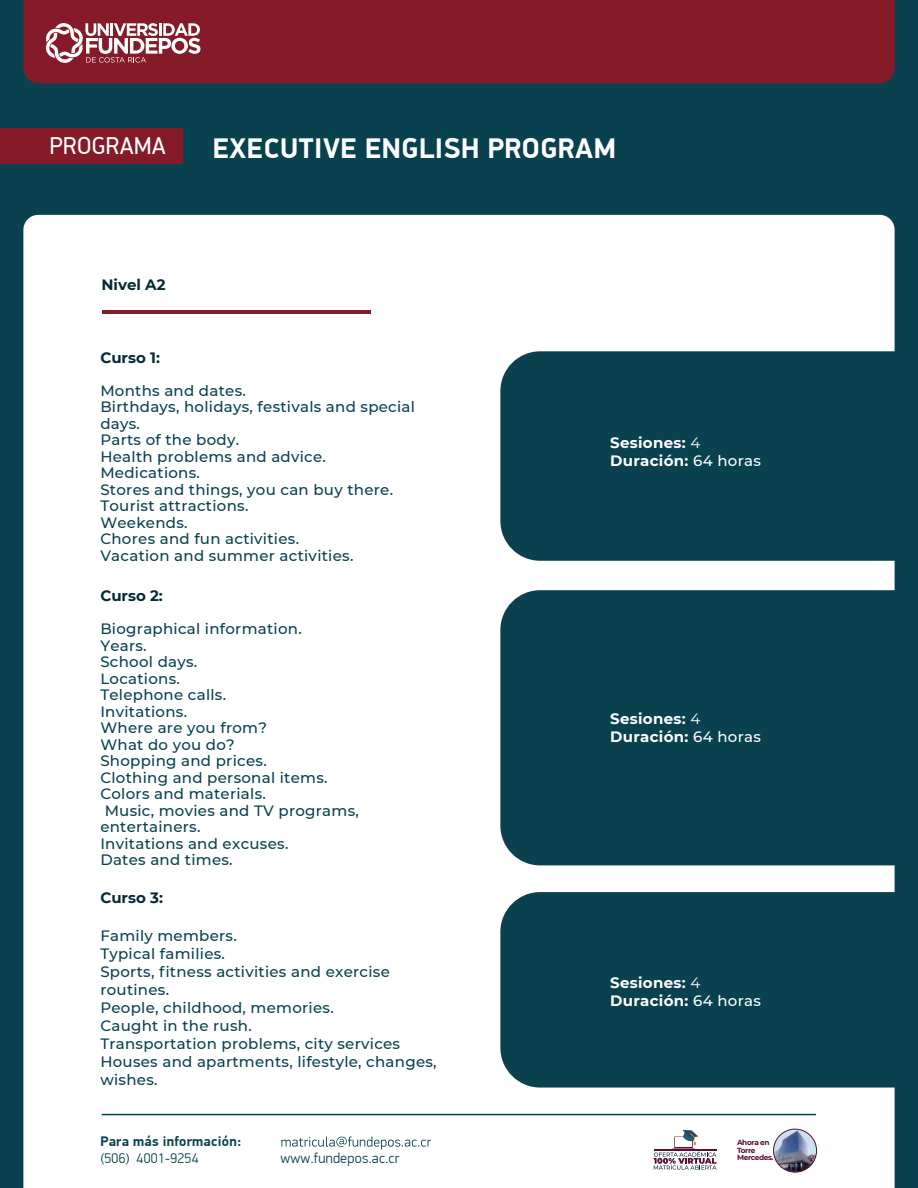
<style>
.page{position:relative;width:918px;height:1188px;background:#09414e}
.page>*{position:absolute;margin:0;border:0;box-sizing:border-box;transform-origin:0 0}
.t1{font:700 28.5px "PF Din Display Pro";letter-spacing:.02em;color:#fff}
.t2{font:24.45px "PF Din Display Pro";letter-spacing:.02em;color:#fff;scale:.95 1}
.t3{font:500 15px/16.5px "Montserrat";letter-spacing:.02em;color:#09414e}
.t4{font:700 15px/18px "Montserrat";letter-spacing:.02em;color:#fff}
.t5{font:700 15px "Montserrat";color:#062936}
.t6{font:300 14.55px "PF Din Display Pro";letter-spacing:.02em;color:#09414e}
.t7{font:700 13.95px "PF Din Display Pro";letter-spacing:.02em;color:#09414e}
.t8{font:300 13.95px "PF Din Display Pro";letter-spacing:.02em;color:#09414e}
.t9{font:700 7.35px/7.4px "Montserrat";letter-spacing:-.05em;color:#5b0d32}
.s1{font-weight:400}
.s2{font-weight:500}
</style>
<div class="page">
<div style="left:0;top:128px;width:182px;height:36px;background:#851a28"></div>
<div style="left:23px;top:215px;width:872px;height:973px;background:#fff"></div>
<hr style="left:102px;top:1114px;width:714px;height:1px;background:#04414f">
<hr style="left:654px;top:1150px;width:63px;height:1px;background:#5b0d32">
<svg style="left:654px;top:1130px;width:62px;height:40px;background:#cbc3ca"></svg>
<img style="left:774px;top:1129px;width:43px;height:43px">
<div style="left:773px;top:1129px;width:44px;height:43px;border:1px solid #5b0d32;border-radius:50%"></div>
<svg style="left:281px;top:1137px;width:150px;height:12px;background:#d0dbdd"></svg>
<hr style="left:102px;top:310px;width:268px;height:4px;background:#851a28">
<div style="left:23px;top:0;width:872px;height:83px;background:#851a28"></div>
<svg style="left:45px;top:23px;width:156px;height:40px;background:#b5757d"></svg>
<svg style="left:500px;top:351px;width:395px;height:210px"></svg>
<svg style="left:500px;top:590px;width:395px;height:275px"></svg>
<svg style="left:500px;top:892px;width:395px;height:196px"></svg>
<h2 class="t2" style="left:50px;top:132px;width:124px">PROGRAMA</h2>
<h1 class="t1" style="left:213px;top:131px;width:405px">EXECUTIVE ENGLISH PROGRAM</h1>
<p class="t5" style="left:101px;top:274px;width:66px">Nivel A2</p>
<p class="t5" style="left:100px;top:347px;width:61px">Curso 1:</p>
<p class="t3" style="left:100px;top:381px;width:316px">Months and dates.<br>Birthdays, holidays, festivals and special days.<br>Parts of the body.<br>Health problems and advice.<br>Medications.<br>Stores and things, you can buy there.<br>Tourist attractions.<br>Weekends.<br>Chores and fun activities.<br>Vacation and summer activities.</p>
<p class="t5" style="left:100px;top:585px;width:64px">Curso 2:</p>
<p class="t3" style="left:100px;top:620px;width:260px">Biographical information.<br>Years.<br>School days.<br>Locations.<br>Telephone calls.<br>Invitations.<br>Where are you from?<br>What do you do?<br>Shopping and prices.<br>Clothing and personal items.<br>Colors and materials.<br>Music, movies and TV programs, entertainers.<br>Invitations and excuses.<br>Dates and times.</p>
<p class="t5" style="left:100px;top:887px;width:64px">Curso 3:</p>
<p class="t3" style="left:100px;top:926px;width:338px;line-height:18px">Family members.<br>Typical families.<br>Sports, fitness activities and exercise routines.<br>People, childhood, memories.<br>Caught in the rush.<br>Transportation problems, city services<br>Houses and apartments, lifestyle, changes, wishes.</p>
<p class="t7" style="left:100px;top:1133px;width:143px">Para más información:</p>
<p class="t8" style="left:100px;top:1150px;width:100px">(506) 4001-9254</p>
<p class="t6" style="left:280px;top:1150px;width:120px">www.fundepos.ac.cr</p>
<p class="t4" style="left:610px;top:433px;width:152px">Sesiones: <span class="s1">4<br></span>Duración: <span class="s2">64 horas</span></p>
<p class="t4" style="left:610px;top:709px;width:152px">Sesiones: <span class="s1">4<br></span>Duración: <span class="s2">64 horas</span></p>
<p class="t4" style="left:610px;top:973px;width:152px">Sesiones: <span class="s1">4<br></span>Duración: <span class="s2">64 horas</span></p>
<p class="t9" style="left:737px;top:1139px;width:38px">Ahora en<br>Torre<br>Mercedes.</p>
</div>
